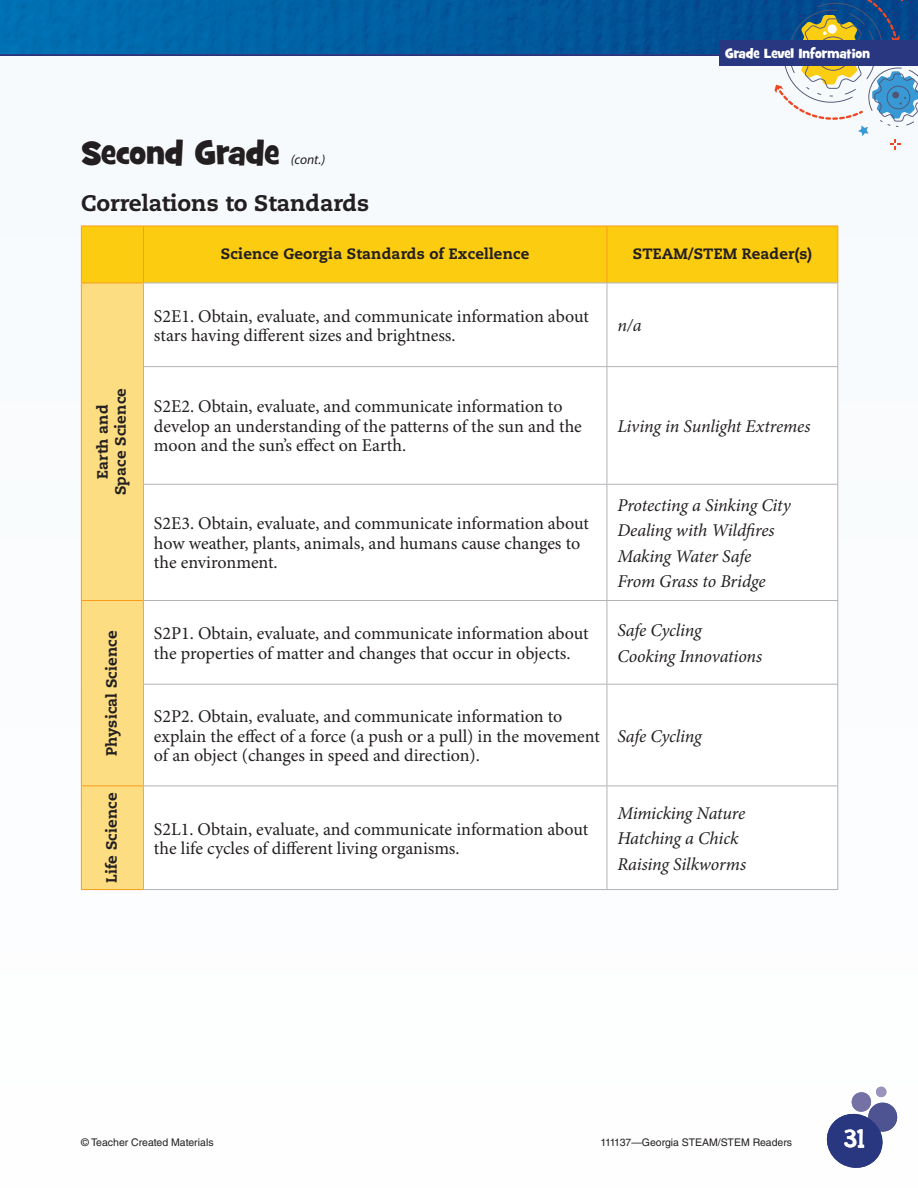
<style>
.page{position:relative;width:918px;height:1188px;background:#fff}
.page>*{position:absolute;margin:0;border:0;box-sizing:border-box;transform-origin:0 0}
.Title__T{font:33px "Grilled Cheese BTN";color:#231f20}
.Folio{font:27px "Goose";color:#fff}
.Header__S3{font:800 22.5px "Caecilia LT Std";color:#231f20}
.Table_Body_Larger{font:18px/19.5px "Minion Pro";color:#231f20}
.Table_Body_Larger-2{font:italic 18px "Minion Pro";letter-spacing:-.015em;color:#231f20}
.Table_Front_Header{font:800 15px/18px "Caecilia LT Std";letter-spacing:.01em;color:#231f20;text-align:center}
.Unit_Header{font:13.5px "Grilled Cheese BTN";color:#fff}
.Title__T-2{font:italic 13.5px "Myriad Pro";color:#231f20}
.t1{font:10.5px "Helvetica LT Std";color:#231f20}
</style>
<div class="page">
<div style="left:0;top:56px;width:918px;height:1132px;background:#f6fafd"></div>
<svg style="left:826px;top:1086px;width:72px;height:82px"></svg>
<div style="left:0;top:52px;width:918px;height:6px;background:#231f20;opacity:.4"></div>
<img style="left:0;top:0;width:775px;height:53px">
<svg style="left:775px;top:0;width:143px;height:150px"></svg>
<svg style="left:82px;top:227px;width:755px;height:662px"></svg>
<div style="left:144px;top:284px;width:693px;height:605px;background:#fff"></div>
<hr style="left:143px;top:226px;width:1px;height:57px;background:#f89c1c">
<hr style="left:607px;top:226px;width:1px;height:57px;background:#f89c1c">
<hr style="left:81px;top:226px;width:62px;height:1px;background:#f89c1c">
<hr style="left:81px;top:226px;width:1px;height:57px;background:#f89c1c">
<hr style="left:143px;top:226px;width:464px;height:1px;background:#f89c1c">
<hr style="left:607px;top:226px;width:231px;height:1px;background:#f89c1c">
<hr style="left:837px;top:226px;width:1px;height:57px;background:#f89c1c">
<hr style="left:81px;top:283px;width:62px;height:1px;background:#f89c1c">
<hr style="left:81px;top:283px;width:1px;height:84px;background:#f89c1c">
<hr style="left:81px;top:367px;width:1px;height:117px;background:#f89c1c">
<hr style="left:81px;top:484px;width:1px;height:116px;background:#f89c1c">
<hr style="left:81px;top:601px;width:1px;height:83px;background:#f89c1c">
<hr style="left:81px;top:684px;width:1px;height:102px;background:#f89c1c">
<hr style="left:81px;top:786px;width:1px;height:103px;background:#f89c1c">
<hr style="left:81px;top:889px;width:62px;height:1px;background:#f89c1c">
<hr style="left:607px;top:283px;width:1px;height:83px;background:#b2b3b7">
<hr style="left:143px;top:283px;width:464px;height:1px;background:#b2b3b7">
<hr style="left:143px;top:283px;width:1px;height:83px;background:#b2b3b7">
<hr style="left:607px;top:283px;width:231px;height:1px;background:#b2b3b7">
<hr style="left:837px;top:283px;width:1px;height:83px;background:#b2b3b7">
<hr style="left:143px;top:366px;width:464px;height:1px;background:#b2b3b7">
<hr style="left:143px;top:367px;width:1px;height:117px;background:#b2b3b7">
<hr style="left:837px;top:367px;width:1px;height:117px;background:#b2b3b7">
<hr style="left:143px;top:485px;width:1px;height:115px;background:#b2b3b7">
<hr style="left:837px;top:485px;width:1px;height:115px;background:#b2b3b7">
<hr style="left:143px;top:601px;width:1px;height:83px;background:#b2b3b7">
<hr style="left:837px;top:601px;width:1px;height:83px;background:#b2b3b7">
<hr style="left:143px;top:685px;width:1px;height:101px;background:#b2b3b7">
<hr style="left:837px;top:685px;width:1px;height:101px;background:#b2b3b7">
<hr style="left:143px;top:786px;width:1px;height:103px;background:#b2b3b7">
<hr style="left:837px;top:786px;width:1px;height:103px;background:#b2b3b7">
<hr style="left:143px;top:889px;width:464px;height:1px;background:#b2b3b7">
<hr style="left:607px;top:889px;width:231px;height:1px;background:#b2b3b7">
<hr style="left:607px;top:366px;width:231px;height:1px;background:#b2b3b7">
<hr style="left:607px;top:367px;width:1px;height:117px;background:#b2b3b7">
<hr style="left:143px;top:484px;width:464px;height:1px;background:#b2b3b7">
<hr style="left:607px;top:484px;width:231px;height:1px;background:#b2b3b7">
<hr style="left:607px;top:485px;width:1px;height:115px;background:#b2b3b7">
<hr style="left:81px;top:600px;width:62px;height:1px;background:#f89c1c">
<hr style="left:143px;top:600px;width:464px;height:1px;background:#b2b3b7">
<hr style="left:607px;top:600px;width:231px;height:1px;background:#b2b3b7">
<hr style="left:607px;top:601px;width:1px;height:83px;background:#b2b3b7">
<hr style="left:143px;top:684px;width:464px;height:1px;background:#b2b3b7">
<hr style="left:607px;top:684px;width:231px;height:1px;background:#b2b3b7">
<hr style="left:607px;top:685px;width:1px;height:101px;background:#b2b3b7">
<hr style="left:81px;top:786px;width:62px;height:1px;background:#f89c1c">
<hr style="left:143px;top:786px;width:464px;height:1px;background:#b2b3b7">
<hr style="left:607px;top:786px;width:231px;height:1px;background:#b2b3b7">
<hr style="left:607px;top:786px;width:1px;height:103px;background:#b2b3b7">
<div style="left:719px;top:40px;width:199px;height:26px;background:#293680"></div>
<p class="Unit_Header" style="left:725px;top:45px;width:146px">Grade Level Information</p>
<p class="Title__T" style="left:81px;top:131px;width:200px">Second Grade</p>
<p class="Title__T-2" style="left:291px;top:151px;width:36px">(cont.)</p>
<p class="Header__S3" style="left:81px;top:189px;width:290px">Correlations to Standards</p>
<p class="Table_Front_Header" style="left:221px;top:245px;width:310px">Science Georgia Standards of Excellence</p>
<p class="Table_Front_Header" style="left:633px;top:245px;width:181px">STEAM/STEM Reader(s)</p>
<p class="Table_Front_Header" style="left:93px;top:495px;width:109px;rotate:-90deg">Earth and<br>Space Science</p>
<p class="Table_Body_Larger" style="left:154px;top:307px;width:436px">S2E1. Obtain, evaluate, and communicate information about stars having different sizes and brightness.</p>
<p class="Table_Body_Larger-2" style="left:617px;top:313px;width:26px">n/a</p>
<p class="Table_Body_Larger" style="left:154px;top:398px;width:429px">S2E2. Obtain, evaluate, and communicate information to develop an understanding of the patterns of the sun and the moon and the sun’s effect on Earth.</p>
<p class="Table_Body_Larger" style="left:154px;top:515px;width:436px">S2E3. Obtain, evaluate, and communicate information about how weather, plants, animals, and humans cause changes to the environment.</p>
<p class="Table_Body_Larger-2" style="left:617px;top:414px;width:194px">Living in Sunlight Extremes</p>
<p class="Table_Body_Larger-2" style="left:617px;top:493px;width:175px">Protecting a Sinking City</p>
<p class="Table_Body_Larger-2" style="left:617px;top:518px;width:159px">Dealing with Wildfires</p>
<p class="Table_Body_Larger-2" style="left:617px;top:544px;width:135px">Making Water Safe</p>
<p class="Table_Body_Larger-2" style="left:617px;top:569px;width:150px">From Grass to Bridge</p>
<p class="Table_Front_Header" style="left:102px;top:756px;width:127px;rotate:-90deg">Physical Science</p>
<p class="Table_Body_Larger" style="left:154px;top:624px;width:436px">S2P1. Obtain, evaluate, and communicate information about the properties of matter and changes that occur in objects.</p>
<p class="Table_Body_Larger-2" style="left:617px;top:618px;width:86px">Safe Cycling</p>
<p class="Table_Body_Larger-2" style="left:617px;top:644px;width:146px">Cooking Innovations</p>
<p class="Table_Body_Larger" style="left:154px;top:707px;width:447px">S2P2. Obtain, evaluate, and communicate information to explain the effect of a force (a push or a pull) in the movement of an object (changes in speed and direction).</p>
<p class="Table_Body_Larger-2" style="left:617px;top:724px;width:86px">Safe Cycling</p>
<p class="Table_Front_Header" style="left:102px;top:883px;width:92px;rotate:-90deg">Life Science</p>
<p class="Table_Body_Larger" style="left:154px;top:820px;width:436px">S2L1. Obtain, evaluate, and communicate information about the life cycles of different living organisms.</p>
<p class="Table_Body_Larger-2" style="left:617px;top:801px;width:129px">Mimicking Nature</p>
<p class="Table_Body_Larger-2" style="left:617px;top:826px;width:123px">Hatching a Chick</p>
<p class="Table_Body_Larger-2" style="left:617px;top:852px;width:130px">Raising Silkworms</p>
<p class="t1" style="left:81px;top:1136px;width:134px">© Teacher Created Materials</p>
<p class="t1" style="left:600px;top:1136px;width:193px">111137—Georgia STEAM/STEM Readers</p>
<p class="Folio" style="left:845px;top:1126px;width:21px">31</p>
</div>
